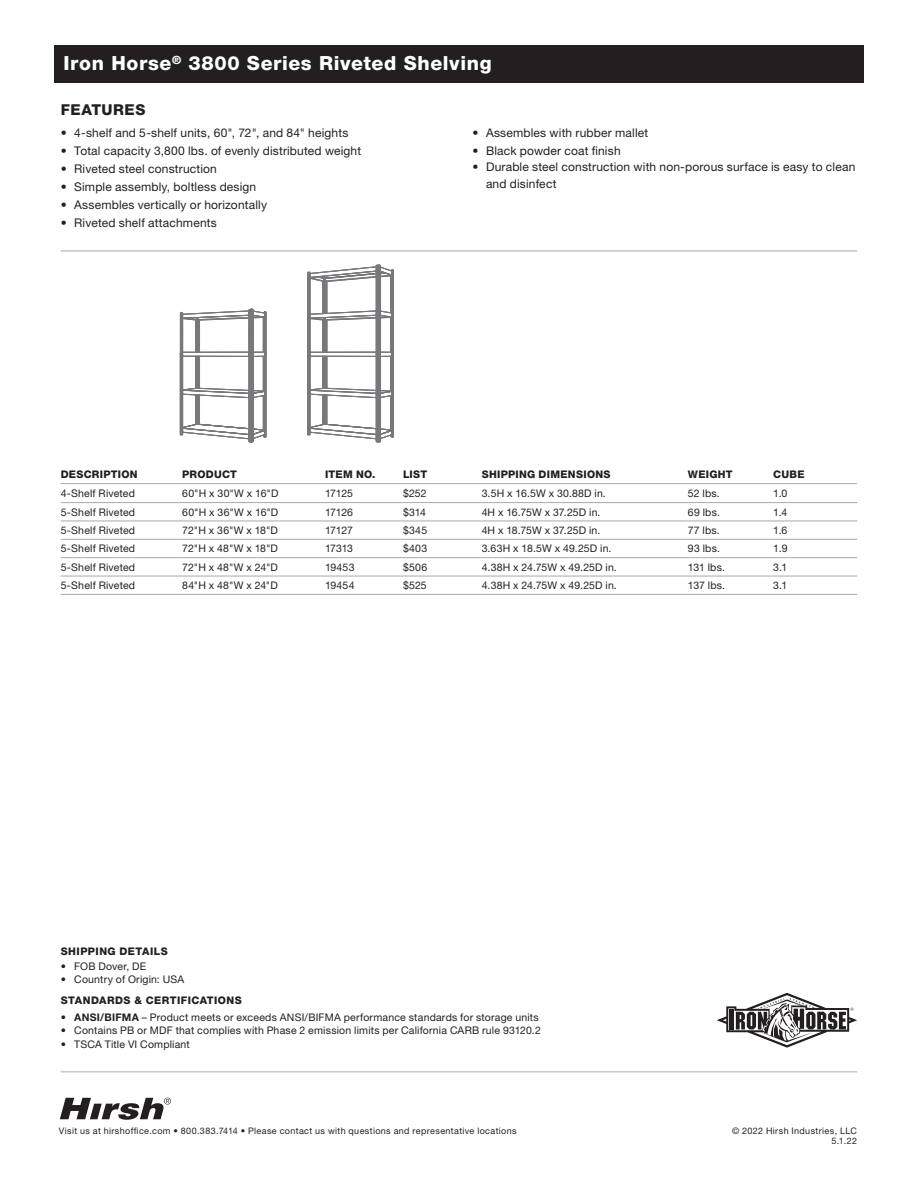
<style>
.page{position:relative;width:918px;height:1188px;background:#fff}
.page>*{position:absolute;margin:0;border:0;box-sizing:border-box;transform-origin:0 0}
.t1{font:800 19.5px "Helvetica Neue LT Std";letter-spacing:.03em;color:#fff}
.t2{font:800 15px "Helvetica Neue LT Std";letter-spacing:.035em;color:#231f20}
.t3{font:12px/16.5px "Helvetica Neue LT Std";letter-spacing:.015em;color:#231f20}
.t4{font:10.5px "Helvetica Neue LT Std";letter-spacing:.015em;color:#231f20}
.t5{font:800 10.5px "Helvetica Neue LT Std";letter-spacing:.03em;color:#231f20}
.t6{font:9px/9.6px "Helvetica Neue LT Std";letter-spacing:.045em;color:#231f20;text-align:right}
.s1{font-weight:700}
</style>
<div class="page">
<svg style="left:60px;top:1098px;width:111px;height:22px"></svg>
<div style="left:54px;top:45px;width:810px;height:38px;background:#231f20"></div>
<hr style="left:61px;top:251px;width:796px;height:1px;background:#a8a9ad">
<hr style="left:61px;top:1071px;width:796px;height:1px;background:#a8a9ad">
<hr style="left:61px;top:483px;width:121px;height:1px;background:#a8a9ad">
<hr style="left:61px;top:502px;width:121px;height:1px;background:#a8a9ad">
<hr style="left:61px;top:521px;width:121px;height:1px;background:#a8a9ad">
<hr style="left:61px;top:539px;width:121px;height:1px;background:#a8a9ad">
<hr style="left:61px;top:557px;width:121px;height:1px;background:#a8a9ad">
<hr style="left:61px;top:576px;width:121px;height:1px;background:#a8a9ad">
<hr style="left:61px;top:594px;width:121px;height:1px;background:#a8a9ad">
<hr style="left:182px;top:483px;width:143px;height:1px;background:#a8a9ad">
<hr style="left:182px;top:502px;width:143px;height:1px;background:#a8a9ad">
<hr style="left:182px;top:521px;width:143px;height:1px;background:#a8a9ad">
<hr style="left:182px;top:539px;width:143px;height:1px;background:#a8a9ad">
<hr style="left:182px;top:557px;width:143px;height:1px;background:#a8a9ad">
<hr style="left:182px;top:576px;width:143px;height:1px;background:#a8a9ad">
<hr style="left:182px;top:594px;width:143px;height:1px;background:#a8a9ad">
<hr style="left:325px;top:483px;width:78px;height:1px;background:#a8a9ad">
<hr style="left:325px;top:502px;width:78px;height:1px;background:#a8a9ad">
<hr style="left:325px;top:521px;width:78px;height:1px;background:#a8a9ad">
<hr style="left:325px;top:539px;width:78px;height:1px;background:#a8a9ad">
<hr style="left:325px;top:557px;width:78px;height:1px;background:#a8a9ad">
<hr style="left:325px;top:576px;width:78px;height:1px;background:#a8a9ad">
<hr style="left:325px;top:594px;width:78px;height:1px;background:#a8a9ad">
<hr style="left:403px;top:483px;width:79px;height:1px;background:#a8a9ad">
<hr style="left:403px;top:502px;width:79px;height:1px;background:#a8a9ad">
<hr style="left:403px;top:521px;width:79px;height:1px;background:#a8a9ad">
<hr style="left:403px;top:539px;width:79px;height:1px;background:#a8a9ad">
<hr style="left:403px;top:557px;width:79px;height:1px;background:#a8a9ad">
<hr style="left:403px;top:576px;width:79px;height:1px;background:#a8a9ad">
<hr style="left:403px;top:594px;width:79px;height:1px;background:#a8a9ad">
<hr style="left:482px;top:483px;width:206px;height:1px;background:#a8a9ad">
<hr style="left:482px;top:502px;width:206px;height:1px;background:#a8a9ad">
<hr style="left:482px;top:521px;width:206px;height:1px;background:#a8a9ad">
<hr style="left:482px;top:539px;width:206px;height:1px;background:#a8a9ad">
<hr style="left:482px;top:557px;width:206px;height:1px;background:#a8a9ad">
<hr style="left:482px;top:576px;width:206px;height:1px;background:#a8a9ad">
<hr style="left:482px;top:594px;width:206px;height:1px;background:#a8a9ad">
<hr style="left:688px;top:483px;width:85px;height:1px;background:#a8a9ad">
<hr style="left:688px;top:502px;width:85px;height:1px;background:#a8a9ad">
<hr style="left:688px;top:521px;width:85px;height:1px;background:#a8a9ad">
<hr style="left:688px;top:539px;width:85px;height:1px;background:#a8a9ad">
<hr style="left:688px;top:557px;width:85px;height:1px;background:#a8a9ad">
<hr style="left:688px;top:576px;width:85px;height:1px;background:#a8a9ad">
<hr style="left:688px;top:594px;width:85px;height:1px;background:#a8a9ad">
<hr style="left:773px;top:483px;width:84px;height:1px;background:#a8a9ad">
<hr style="left:773px;top:502px;width:84px;height:1px;background:#a8a9ad">
<hr style="left:773px;top:521px;width:84px;height:1px;background:#a8a9ad">
<hr style="left:773px;top:539px;width:84px;height:1px;background:#a8a9ad">
<hr style="left:773px;top:557px;width:84px;height:1px;background:#a8a9ad">
<hr style="left:773px;top:576px;width:84px;height:1px;background:#a8a9ad">
<hr style="left:773px;top:594px;width:84px;height:1px;background:#a8a9ad">
<svg style="left:307px;top:264px;width:87px;height:179px"></svg>
<svg style="left:717px;top:993px;width:140px;height:55px"></svg>
<svg style="left:179px;top:308px;width:88px;height:135px"></svg>
<p class="t1" style="left:64px;top:52px;width:430px">Iron Horse<sup>®</sup> 3800 Series Riveted Shelving</p>
<p class="t2" style="left:61px;top:101px;width:86px">FEATURES</p>
<p class="t3" style="left:61px;top:124px;width:289px">• 4-shelf and 5-shelf units, 60", 72", and 84" heights</p>
<p class="t3" style="left:61px;top:142px;width:302px">• Total capacity 3,800 lbs. of evenly distributed weight</p>
<p class="t3" style="left:61px;top:160px;width:158px">• Riveted steel construction</p>
<p class="t3" style="left:61px;top:178px;width:197px">• Simple assembly, boltless design</p>
<p class="t3" style="left:61px;top:196px;width:208px">• Assembles vertically or horizontally</p>
<p class="t3" style="left:61px;top:214px;width:158px">• Riveted shelf attachments</p>
<p class="t3" style="left:472px;top:124px;width:177px">• Assembles with rubber mallet</p>
<p class="t3" style="left:472px;top:142px;width:150px">• Black powder coat finish</p>
<p class="t3" style="left:486px;top:159px;width:371px;text-indent:-14px">• Durable steel construction with non-porous surface is easy to clean and disinfect</p>
<p class="t5" style="left:61px;top:468px;width:78px">DESCRIPTION</p>
<p class="t5" style="left:182px;top:468px;width:56px">PRODUCT</p>
<p class="t5" style="left:325px;top:468px;width:52px">ITEM NO.</p>
<p class="t5" style="left:403px;top:468px;width:26px">LIST</p>
<p class="t5" style="left:482px;top:468px;width:130px">SHIPPING DIMENSIONS</p>
<p class="t5" style="left:688px;top:468px;width:46px">WEIGHT</p>
<p class="t5" style="left:773px;top:468px;width:33px">CUBE</p>
<p class="t4" style="left:61px;top:487px;width:76px">4-Shelf Riveted</p>
<p class="t4" style="left:182px;top:487px;width:98px">60"H x 30"W x 16"D</p>
<p class="t4" style="left:325px;top:487px;width:29px">17125</p>
<p class="t4" style="left:403px;top:487px;width:25px">$252</p>
<p class="t4" style="left:482px;top:487px;width:126px">3.5H x 16.5W x 30.88D in.</p>
<p class="t4" style="left:688px;top:487px;width:33px">52 lbs.</p>
<p class="t4" style="left:773px;top:487px;width:16px">1.0</p>
<p class="t4" style="left:61px;top:506px;width:76px">5-Shelf Riveted</p>
<p class="t4" style="left:182px;top:506px;width:98px">60"H x 36"W x 16"D</p>
<p class="t4" style="left:325px;top:506px;width:30px">17126</p>
<p class="t4" style="left:403px;top:506px;width:24px">$314</p>
<p class="t4" style="left:482px;top:506px;width:120px">4H x 16.75W x 37.25D in.</p>
<p class="t4" style="left:688px;top:506px;width:34px">69 lbs.</p>
<p class="t4" style="left:773px;top:506px;width:16px">1.4</p>
<p class="t4" style="left:61px;top:524px;width:76px">5-Shelf Riveted</p>
<p class="t4" style="left:182px;top:524px;width:97px">72"H x 36"W x 18"D</p>
<p class="t4" style="left:325px;top:524px;width:29px">17127</p>
<p class="t4" style="left:403px;top:524px;width:26px">$345</p>
<p class="t4" style="left:482px;top:524px;width:120px">4H x 18.75W x 37.25D in.</p>
<p class="t4" style="left:688px;top:524px;width:33px">77 lbs.</p>
<p class="t4" style="left:773px;top:524px;width:16px">1.6</p>
<p class="t4" style="left:61px;top:542px;width:76px">5-Shelf Riveted</p>
<p class="t4" style="left:182px;top:542px;width:97px">72"H x 48"W x 18"D</p>
<p class="t4" style="left:325px;top:542px;width:29px">17313</p>
<p class="t4" style="left:403px;top:542px;width:26px">$403</p>
<p class="t4" style="left:482px;top:542px;width:131px">3.63H x 18.5W x 49.25D in.</p>
<p class="t4" style="left:688px;top:542px;width:34px">93 lbs.</p>
<p class="t4" style="left:773px;top:542px;width:16px">1.9</p>
<p class="t4" style="left:61px;top:561px;width:76px">5-Shelf Riveted</p>
<p class="t4" style="left:182px;top:561px;width:97px">72"H x 48"W x 24"D</p>
<p class="t4" style="left:325px;top:561px;width:31px">19453</p>
<p class="t4" style="left:403px;top:561px;width:26px">$506</p>
<p class="t4" style="left:482px;top:561px;width:137px">4.38H x 24.75W x 49.25D in.</p>
<p class="t4" style="left:688px;top:561px;width:39px">131 lbs.</p>
<p class="t4" style="left:773px;top:561px;width:15px">3.1</p>
<p class="t4" style="left:61px;top:579px;width:76px">5-Shelf Riveted</p>
<p class="t4" style="left:182px;top:579px;width:97px">84"H x 48"W x 24"D</p>
<p class="t4" style="left:325px;top:579px;width:31px">19454</p>
<p class="t4" style="left:403px;top:579px;width:25px">$525</p>
<p class="t4" style="left:482px;top:579px;width:137px">4.38H x 24.75W x 49.25D in.</p>
<p class="t4" style="left:688px;top:579px;width:39px">137 lbs.</p>
<p class="t4" style="left:773px;top:579px;width:15px">3.1</p>
<p class="t5" style="left:61px;top:945px;width:109px">SHIPPING DETAILS</p>
<p class="t4" style="left:61px;top:960px;width:87px">• FOB Dover, DE</p>
<p class="t4" style="left:61px;top:973px;width:125px">• Country of Origin: USA</p>
<p class="t5" style="left:61px;top:994px;width:183px">STANDARDS &amp; CERTIFICATIONS</p>
<p class="t4" style="left:61px;top:1011px;width:479px"><span class="s1">• ANSI/BIFMA</span> – Product meets or exceeds ANSI/BIFMA performance standards for storage units</p>
<p class="t4" style="left:61px;top:1024px;width:482px">• Contains PB or MDF that complies with Phase 2 emission limits per California CARB rule 93120.2</p>
<p class="t4" style="left:61px;top:1038px;width:131px">• TSCA Title VI Compliant</p>
<p class="t6" style="left:59px;top:1126px;width:459px">Visit us at hirshoffice.com • 800.383.7414 • Please contact us with questions and representative locations</p>
<p class="t6" style="left:732px;top:1126px;width:127px">© 2022 Hirsh Industries, LLC<br>5.1.22</p>
</div>
